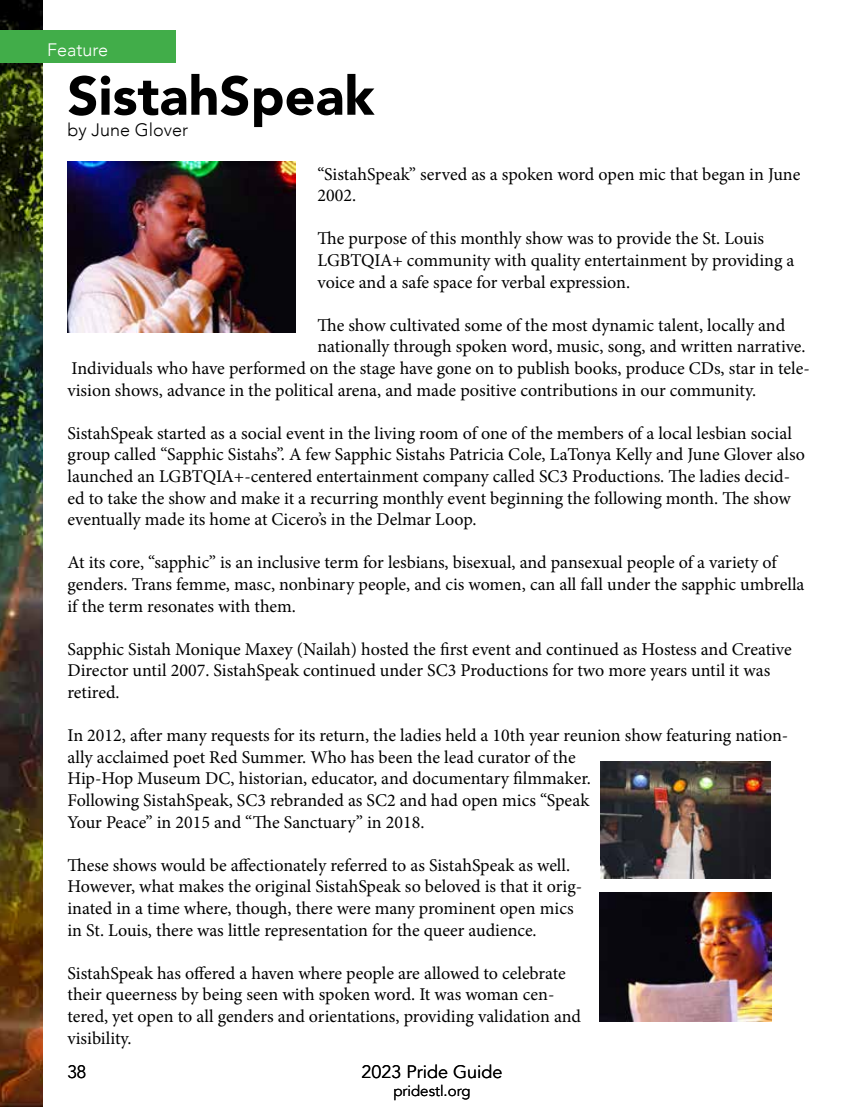
<style>
.page{position:relative;width:864px;height:1107px;background:#fff}
.page>*{position:absolute;margin:0;border:0;box-sizing:border-box;transform-origin:0 0}
.t1{font:900 54px "Avenir";color:#000}
.t2{font:18px/21.6px "Minion Pro";color:#000}
.t3{font:300 18px "Avenir";color:#000}
.t4{font:18px "Avenir";color:#000}
.t5{font:300 18px "Avenir";color:#fff}
.t6{font:15px "Avenir";color:#000}
</style>
<div class="page">
<img style="left:0;top:0;width:43px;height:1107px">
<img style="left:600px;top:892px;width:172px;height:130px">
<img style="left:600px;top:761px;width:171px;height:118px">
<img style="left:68px;top:162px;width:228px;height:171px">
<div style="left:0;top:31px;width:176px;height:32px;background:#41ad49"></div>
<p class="t5" style="left:47px;top:39px;width:63px">Feature</p>
<h1 class="t1" style="left:68px;top:50px;width:309px">SistahSpeak</h1>
<p class="t3" style="left:68px;top:120px;width:122px">by June Glover</p>
<p class="t2" style="left:318px;top:163px;width:484px">“SistahSpeak” served as a spoken word open mic that began in June<br>2002.</p>
<p class="t2" style="left:318px;top:228px;width:478px">The purpose of this monthly show was to provide the St. Louis<br>LGBTQIA+ community with quality entertainment by providing a voice and a safe space for verbal expression.</p>
<p class="t2" style="left:318px;top:314px;width:469px">The show cultivated some of the most dynamic talent, locally and</p>
<p class="t2" style="left:318px;top:336px;width:490px">nationally through spoken word, music, song, and written narrative.</p>
<p class="t2" style="left:72px;top:357px;width:740px">Individuals who have performed on the stage have gone on to publish books, produce CDs, star in tele-</p>
<p class="t2" style="left:68px;top:379px;width:690px">vision shows, advance in the political arena, and made positive contributions in our community.</p>
<p class="t2" style="left:68px;top:422px;width:739px">SistahSpeak started as a social event in the living room of one of the members of a local lesbian social group called “Sapphic Sistahs”. A few Sapphic Sistahs Patricia Cole, LaTonya Kelly and June Glover also launched an LGBTQIA+-centered entertainment company called SC3 Productions. The ladies decid&shy;ed to take the show and make it a recurring monthly event beginning the following month. The show eventually made its home at Cicero’s in the Delmar Loop.</p>
<p class="t2" style="left:68px;top:552px;width:739px">At its core, “sapphic” is an inclusive term for lesbians, bisexual, and pansexual people of a variety of genders. Trans femme, masc, nonbinary people, and cis women, can all fall under the sapphic umbrella if the term resonates with them.</p>
<p class="t2" style="left:68px;top:638px;width:726px">Sapphic Sistah Monique Maxey (Nailah) hosted the first event and continued as Hostess and Creative<br>Director until 2007. SistahSpeak continued under SC3 Productions for two more years until it was retired.</p>
<p class="t2" style="left:68px;top:725px;width:722px">In 2012, after many requests for its return, the ladies held a 10th year reunion show featuring nation&shy;ally acclaimed poet Red Summer. Who has been the lead curator of the<br>Hip-Hop Museum DC, historian, educator, and documentary filmmaker.<br>Following SistahSpeak, SC3 rebranded as SC2 and had open mics “Speak<br>Your Peace” in 2015 and “The Sanctuary” in 2018.</p>
<p class="t2" style="left:68px;top:854px;width:516px">These shows would be affectionately referred to as SistahSpeak as well.<br>However, what makes the original SistahSpeak so beloved is that it orig&shy;inated in a time where, though, there were many prominent open mics in St. Louis, there was little representation for the queer audience.</p>
<p class="t2" style="left:68px;top:962px;width:515px">SistahSpeak has offered a haven where people are allowed to celebrate their queerness by being seen with spoken word. It was woman cen&shy;tered, yet open to all genders and orientations, providing validation and visibility.</p>
<p class="t3" style="left:68px;top:1061px;width:20px">38</p>
<p class="t4" style="left:361px;top:1061px;width:143px">2023 Pride Guide</p>
<p class="t6" style="left:393px;top:1082px;width:79px">pridestl.org</p>
</div>
